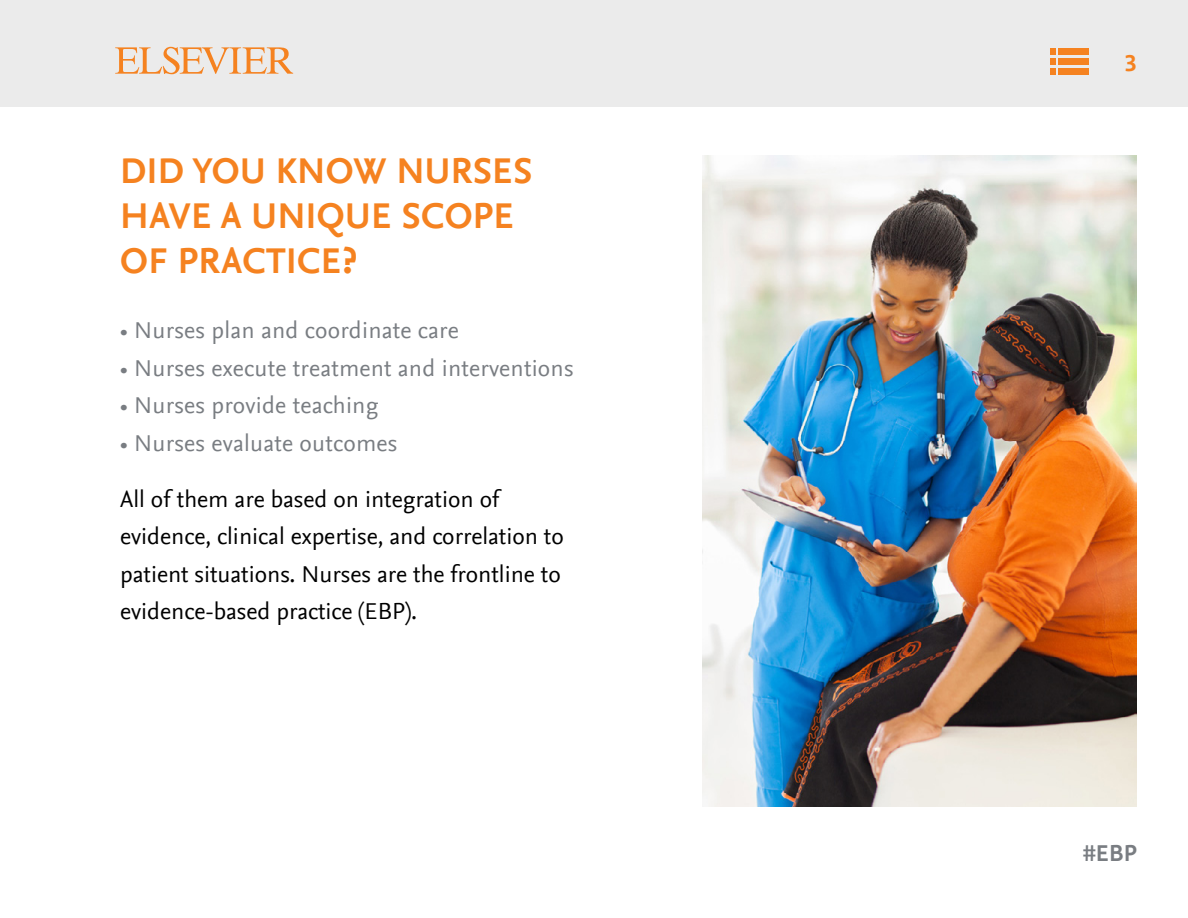
<style>
.page{position:relative;width:1188px;height:918px;background:#fff}
.page>*{position:absolute;margin:0;border:0;box-sizing:border-box;transform-origin:0 0}
.t1{font:700 37.5px/45px "Nexus Sans Offc Pro";letter-spacing:.01em;color:#f58220}
.t2{font:24px/37.5px "Nexus Sans Offc Pro";color:#000}
.t3{font:24px "Nexus Sans Offc Pro";letter-spacing:.01em;color:#797d82}
.t4{font:700 24px "Nexus Sans Offc Pro";color:#797d82}
.t5{font:700 24px "Nexus Sans Offc Pro";color:#f58220}
</style>
<div class="page">
<div style="left:0;top:0;width:1188px;height:106px;background:#ebebeb"></div>
<svg style="left:115px;top:47px;width:178px;height:27px"></svg>
<div style="left:1059px;top:68px;width:30px;height:6px;background:#f58220"></div>
<svg style="left:1050px;top:68px;width:6px;height:6px"></svg>
<div style="left:1059px;top:58px;width:30px;height:7px;background:#f58220"></div>
<div style="left:1050px;top:58px;width:6px;height:7px;background:#f58220"></div>
<div style="left:1059px;top:49px;width:30px;height:6px;background:#f58220"></div>
<svg style="left:1050px;top:49px;width:6px;height:6px"></svg>
<img style="left:702px;top:155px;width:434px;height:651px">
<h1 class="t1" style="left:120px;top:146px;width:413px">DID YOU KNOW NURSES<br>HAVE A UNIQUE SCOPE<br>OF PRACTICE?</h1>
<p class="t3" style="left:120px;top:312px;width:340px">• Nurses plan and coordinate care</p>
<p class="t3" style="left:120px;top:350px;width:455px">• Nurses execute treatment and interventions</p>
<p class="t3" style="left:120px;top:388px;width:260px">• Nurses provide teaching</p>
<p class="t3" style="left:120px;top:425px;width:279px">• Nurses evaluate outcomes</p>
<p class="t2" style="left:120px;top:479px;width:445px">All of them are based on integration of evidence, clinical expertise, and correlation to patient situations. Nurses are the frontline to evidence-based practice (EBP).</p>
<p class="t5" style="left:1125px;top:45px;width:13px">3</p>
<p class="t4" style="left:1084px;top:835px;width:55px">#EBP</p>
</div>
